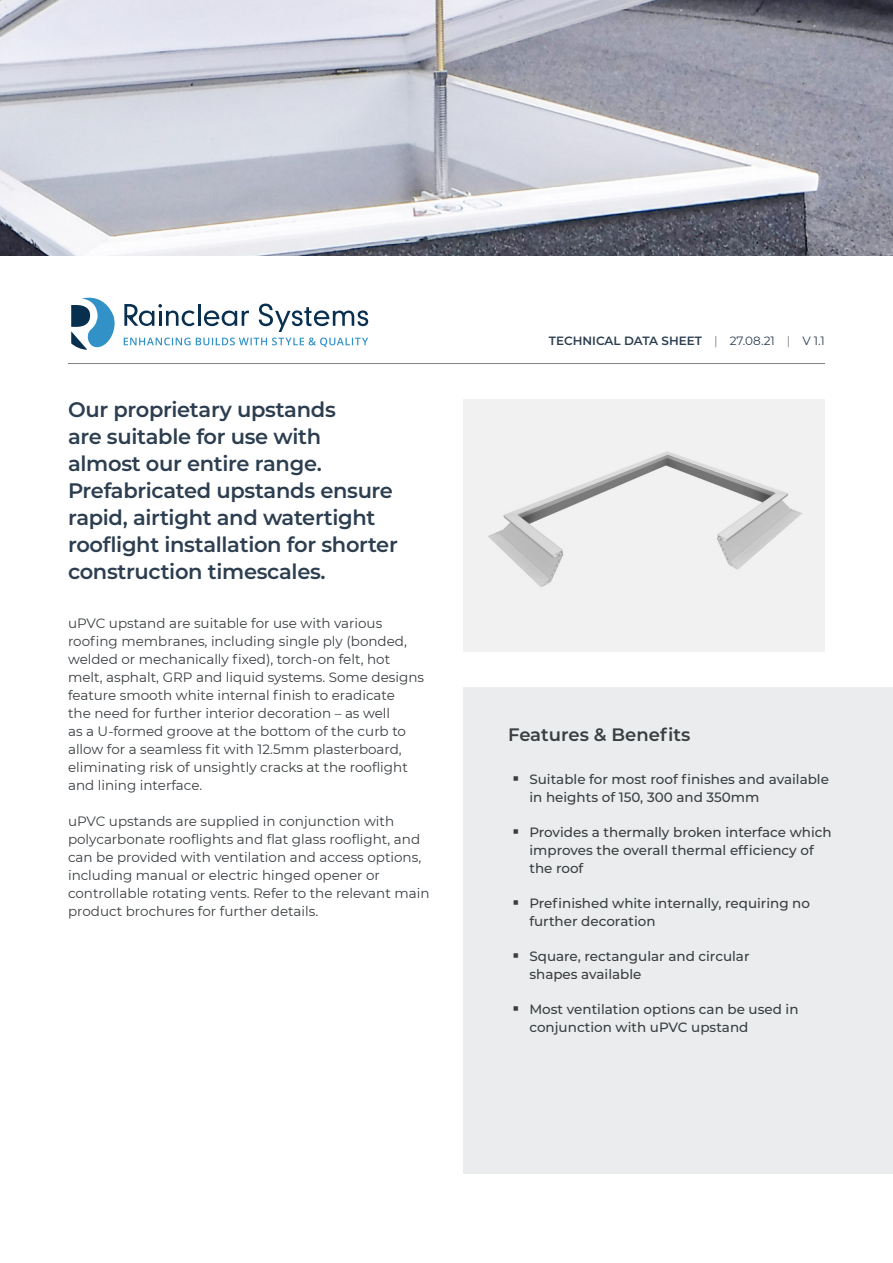
<style>
.page{position:relative;width:893px;height:1263px;background:#fff}
.page>*{position:absolute;margin:0;border:0;box-sizing:border-box;transform-origin:0 0}
.Intro_Paragraph{font:600 21px/27px "Montserrat";letter-spacing:-.015em;color:#2c3e50}
.Sub-Heading{font:600 18px "Montserrat";color:#393e41}
.t1{font:13.5px/18px "Montserrat";color:#393e41}
.t2{font:500 13.5px/18px "Montserrat";color:#3a3e41}
.t3{font:600 12px "Montserrat";color:#2c3e50}
.s1{font-weight:400;color:#7f7f7f}
.s2{font-weight:400}
</style>
<div class="page">
<img style="left:0;top:0;width:893px;height:255px">
<hr style="left:68px;top:363px;width:757px;height:1px;background:#7f7f7f">
<hr style="left:198px;top:304px;width:3px;height:22px;background:#092f4f">
<svg style="left:204px;top:310px;width:45px;height:16px"></svg>
<svg style="left:259px;top:304px;width:109px;height:28px"></svg>
<svg style="left:124px;top:304px;width:71px;height:22px"></svg>
<svg style="left:71px;top:297px;width:44px;height:53px"></svg>
<svg style="left:124px;top:338px;width:244px;height:9px"></svg>
<div style="left:463px;top:687px;width:430px;height:486px;background:#eaeced"></div>
<img style="left:463px;top:399px;width:362px;height:252px">
<p class="Intro_Paragraph" style="left:68px;top:395px;width:331px">Our proprietary upstands<br>are suitable for use with almost our entire range.<br>Prefabricated upstands ensure rapid, airtight and watertight rooflight installation for shorter construction timescales.</p>
<p class="t1" style="left:68px;top:614px;width:358px">uPVC upstand are suitable for use with various roofing membranes, including single ply (bonded, welded or mechanically fixed), torch-on felt, hot melt, asphalt, GRP and liquid systems. Some designs feature smooth white internal finish to eradicate<br>the need for further interior decoration – as well<br>as a U-formed groove at the bottom of the curb to allow for a seamless fit with 12.5mm plasterboard, eliminating risk of unsightly cracks at the rooflight and lining interface.</p>
<p class="t1" style="left:68px;top:812px;width:363px">uPVC upstands are supplied in conjunction with polycarbonate rooflights and flat glass rooflight, and can be provided with ventilation and access options, including manual or electric hinged opener or controllable rotating vents. Refer to the relevant main product brochures for further details.</p>
<p class="t3" style="left:549px;top:332px;width:278px">TECHNICAL DATA SHEET <span class="s1">|</span> <span class="s2">27.08.21</span> <span class="s1">|</span> <span class="s2">V 1.1</span></p>
<p class="Sub-Heading" style="left:508px;top:721px;width:184px">Features &amp; Benefits</p>
<p class="t2" style="left:529px;top:770px;width:301px">Suitable for most roof finishes and available in heights of 150, 300 and 350mm</p>
<p class="t2" style="left:529px;top:823px;width:304px">Provides a thermally broken interface which improves the overall thermal efficiency of the roof</p>
<p class="t2" style="left:529px;top:894px;width:282px">Prefinished white internally, requiring no further decoration</p>
<p class="t2" style="left:529px;top:947px;width:222px">Square, rectangular and circular shapes available</p>
<p class="t2" style="left:529px;top:1000px;width:271px">Most ventilation options can be used in conjunction with uPVC upstand</p>
</div>
